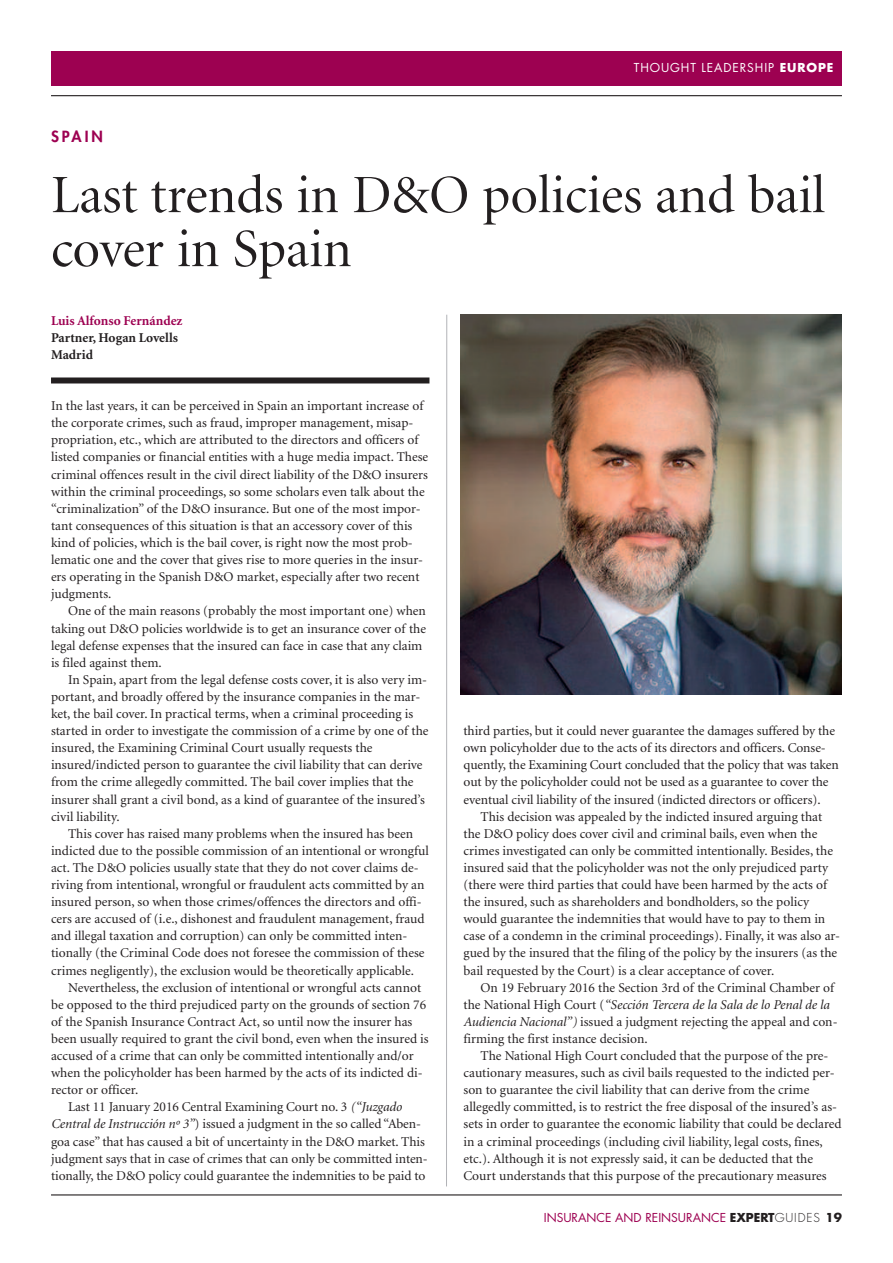
<style>
.page{position:relative;width:893px;height:1263px;background:#fff}
.page>*{position:absolute;margin:0;border:0;box-sizing:border-box;transform-origin:0 0}
.t1{font:54px/54px "Minion Display";color:#231f20}
.t2{font:800 15px "Futura";letter-spacing:.2em;color:#9d0151}
.t3{font:13.5px/17.1px "Minion";color:#231f20}
.t4{font:700 13.5px/17.1px "Minion";color:#231f20}
.t5{font:700 13.5px "Minion";color:#9d0151}
.t6{font:12px "Futura";color:#9d0151}
.t7{font:12px "Futura";letter-spacing:.075em;color:#fff}
.s1{font-weight:700}
.s2{font-style:italic}
.s3{font-weight:700;color:#231f20}
.s4{font-weight:300;color:#231f20}
</style>
<div class="page">
<hr style="left:51px;top:1194px;width:791px;height:1px;background:#231f20">
<hr style="left:51px;top:95px;width:791px;height:1px;background:#231f20">
<div style="left:51px;top:51px;width:791px;height:34px;background:#9d0151"></div>
<div style="left:51px;top:377px;width:378px;height:6px;background:#231f20"></div>
<hr style="left:446px;top:315px;width:1px;height:871px;background:#b2b3b7">
<img style="left:461px;top:315px;width:380px;height:379px">
<p class="t2" style="left:51px;top:129px;width:53px">SPAIN</p>
<p class="t7" style="left:634px;top:62px;width:201px">THOUGHT LEADERSHIP <span class="s1">EUROPE</span></p>
<h1 class="t1" style="left:51px;top:172px;width:776px">Last trends in D&amp;O policies and bail cover in Spain</h1>
<p class="t5" style="left:51px;top:315px;width:133px">Luis Alfonso Fernández</p>
<p class="t4" style="left:51px;top:330px;width:128px">Partner, Hogan Lovells<br>Madrid</p>
<p class="t3" style="left:51px;top:398px;width:379px">In the last years, it can be perceived in Spain an important increase of the corporate crimes, such as fraud, improper management, misap&shy;propriation, etc., which are attributed to the directors and officers of listed companies or financial entities with a huge media impact. These criminal offences result in the civil direct liability of the D&amp;O insurers within the criminal proceedings, so some scholars even talk about the “criminalization” of the D&amp;O insurance. But one of the most impor&shy;tant consequences of this situation is that an accessory cover of this kind of policies, which is the bail cover, is right now the most prob&shy;lematic one and the cover that gives rise to more queries in the insur&shy;ers operating in the Spanish D&amp;O market, especially after two recent judgments.</p>
<p class="t3" style="left:51px;top:604px;width:377px;text-indent:17px">One of the main reasons (probably the most important one) when taking out D&amp;O policies worldwide is to get an insurance cover of the legal defense expenses that the insured can face in case that any claim is filed against them.</p>
<p class="t3" style="left:51px;top:672px;width:379px;text-indent:17px">In Spain, apart from the legal defense costs cover, it is also very im&shy;portant, and broadly offered by the insurance companies in the mar&shy;ket, the bail cover. In practical terms, when a criminal proceeding is started in order to investigate the commission of a crime by one of the insured, the Examining Criminal Court usually requests the insured/indicted person to guarantee the civil liability that can derive from the crime allegedly committed. The bail cover implies that the insurer shall grant a civil bond, as a kind of guarantee of the insured’s civil liability.</p>
<p class="t3" style="left:51px;top:826px;width:379px;text-indent:17px">This cover has raised many problems when the insured has been indicted due to the possible commission of an intentional or wrongful act. The D&amp;O policies usually state that they do not cover claims de&shy;riving from intentional, wrongful or fraudulent acts committed by an insured person, so when those crimes/offences the directors and offi&shy;cers are accused of (i.e., dishonest and fraudulent management, fraud and illegal taxation and corruption) can only be committed inten&shy;tionally (the Criminal Code does not foresee the commission of these crimes negligently), the exclusion would be theoretically applicable.</p>
<p class="t3" style="left:68px;top:980px;width:355px">Nevertheless, the exclusion of intentional or wrongful acts cannot</p>
<p class="t3" style="left:51px;top:997px;width:377px">be opposed to the third prejudiced party on the grounds of section 76</p>
<p class="t3" style="left:51px;top:1014px;width:363px">of the Spanish Insurance Contract Act, so until now the insurer has</p>
<p class="t3" style="left:51px;top:1031px;width:379px">been usually required to grant the civil bond, even when the insured is</p>
<p class="t3" style="left:51px;top:1048px;width:364px">accused of a crime that can only be committed intentionally and/or</p>
<p class="t3" style="left:51px;top:1065px;width:373px">when the policyholder has been harmed by the acts of its indicted di-</p>
<p class="t3" style="left:51px;top:1082px;width:89px">rector or officer.</p>
<p class="t3" style="left:68px;top:1099px;width:335px">Last 11 January 2016 Central Examining Court no. 3 <span class="s2">(“Juzgado</span></p>
<p class="t3" style="left:51px;top:1117px;width:372px"><span class="s2">Central de Instrucción nº 3”</span>) issued a judgment in the so called “Aben-</p>
<p class="t3" style="left:51px;top:1134px;width:375px">goa case” that has caused a bit of uncertainty in the D&amp;O market. This</p>
<p class="t3" style="left:51px;top:1151px;width:378px">judgment says that in case of crimes that can only be committed inten-</p>
<p class="t3" style="left:51px;top:1168px;width:376px">tionally, the D&amp;O policy could guarantee the indemnities to be paid to</p>
<p class="t3" style="left:464px;top:723px;width:377px">third parties, but it could never guarantee the damages suffered by the own policyholder due to the acts of its directors and officers. Conse&shy;quently, the Examining Court concluded that the policy that was taken out by the policyholder could not be used as a guarantee to cover the eventual civil liability of the insured (indicted directors or officers).</p>
<p class="t3" style="left:464px;top:809px;width:378px;text-indent:17px">This decision was appealed by the indicted insured arguing that the D&amp;O policy does cover civil and criminal bails, even when the crimes investigated can only be committed intentionally. Besides, the insured said that the policyholder was not the only prejudiced party (there were third parties that could have been harmed by the acts of the insured, such as shareholders and bondholders, so the policy would guarantee the indemnities that would have to pay to them in case of a condemn in the criminal proceedings). Finally, it was also ar&shy;gued by the insured that the filing of the policy by the insurers (as the bail requested by the Court) is a clear acceptance of cover.</p>
<p class="t3" style="left:463px;top:980px;width:376px;text-indent:17px">On 19 February 2016 the Section 3rd of the Criminal Chamber of the National High Court (<span class="s2">“Sección Tercera de la Sala de lo Penal de la Audiencia Nacional”)</span> issued a judgment rejecting the appeal and con&shy;firming the first instance decision.</p>
<p class="t3" style="left:463px;top:1048px;width:380px;text-indent:17px">The National High Court concluded that the purpose of the pre&shy;cautionary measures, such as civil bails requested to the indicted per&shy;son to guarantee the civil liability that can derive from the crime allegedly committed, is to restrict the free disposal of the insured’s as&shy;sets in order to guarantee the economic liability that could be declared in a criminal proceedings (including civil liability, legal costs, fines, etc.). Although it is not expressly said, it can be deducted that the Court understands that this purpose of the precautionary measures</p>
<p class="t6" style="left:544px;top:1212px;width:300px">INSURANCE AND REINSURANCE <span class="s3">EXPERT</span><span class="s4">GUIDES</span> <span class="s3">19</span></p>
</div>
